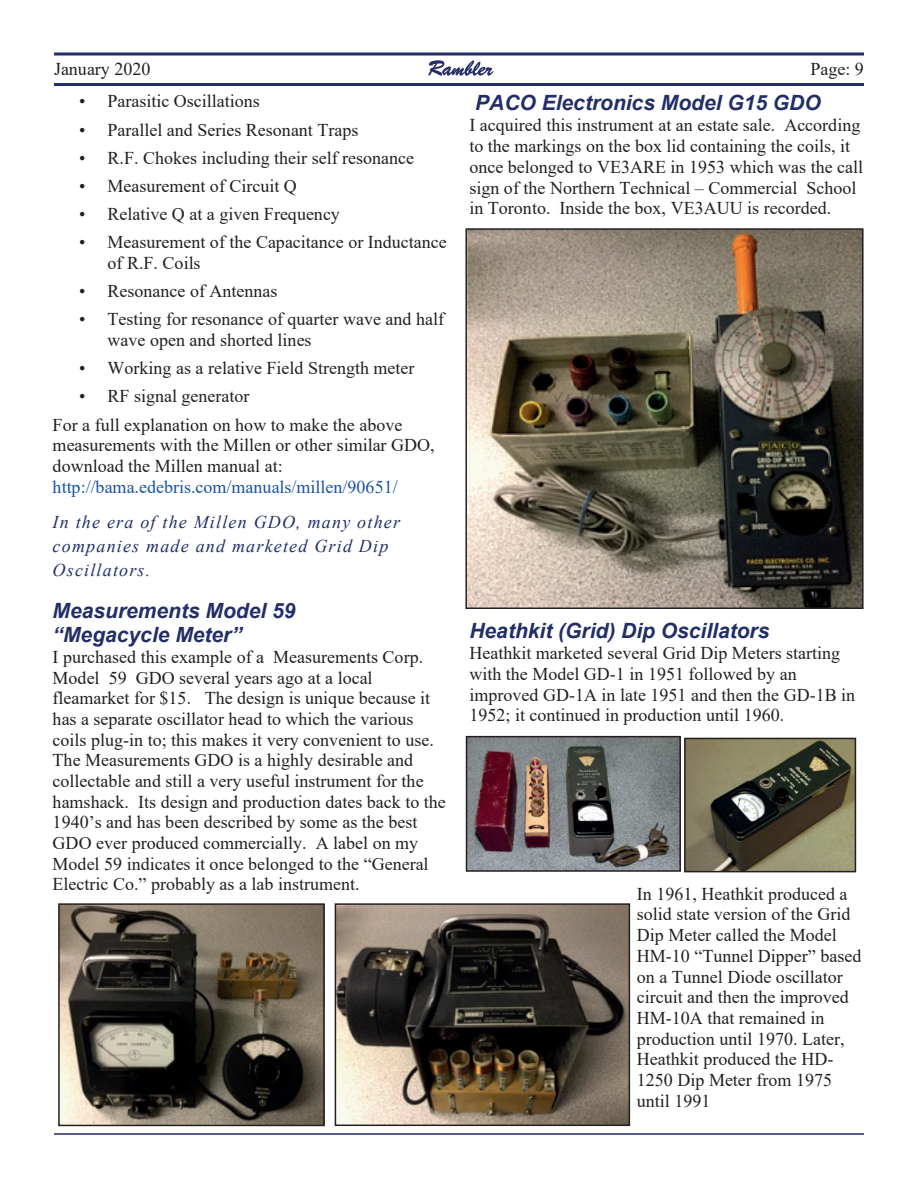
<style>
.page{position:relative;width:918px;height:1188px;background:#fff}
.page>*{position:absolute;margin:0;border:0;box-sizing:border-box;transform-origin:0 0}
.t1{font:italic 700 21px/24.2px "Arial";color:#222e68}
.t2{font:18px/20.7px "Times New Roman";color:#231f20}
.t3{font:italic 18px/23.9px "Times New Roman";letter-spacing:.065em;color:#222e68}
.t4{font:18px "Times New Roman";color:#1853a4}
</style>
<div class="page">
<svg style="left:54px;top:52px;width:810px;height:4px;background:#59628d"></svg>
<hr style="left:54px;top:83px;width:810px;height:3px;background:#222e68">
<svg style="left:428px;top:60px;width:65px;height:16px"></svg>
<hr style="left:54px;top:1133px;width:810px;height:2px;background:#242d67">
<img style="left:61px;top:906px;width:261px;height:217px">
<div style="left:58px;top:903px;width:267px;height:223px;border:2px solid #231f20"></div>
<img style="left:338px;top:906px;width:289px;height:217px">
<div style="left:335px;top:903px;width:295px;height:223px;border:2px solid #231f20"></div>
<img style="left:468px;top:231px;width:393px;height:375px">
<div style="left:465px;top:228px;width:399px;height:381px;border:2px solid #231f20"></div>
<img style="left:469px;top:739px;width:209px;height:130px">
<div style="left:466px;top:736px;width:215px;height:136px;border:2px solid #231f20"></div>
<img style="left:687px;top:741px;width:166px;height:128px">
<div style="left:684px;top:738px;width:172px;height:134px;border:2px solid #231f20"></div>
<p class="t2" style="left:54px;top:61px;width:98px">January 2020</p>
<p class="t2" style="left:810px;top:61px;width:55px">Page: 9</p>
<p class="t2" style="left:79px;top:93px;width:182px">• Parasitic Oscillations</p>
<p class="t2" style="left:79px;top:121px;width:281px">• Parallel and Series Resonant Traps</p>
<p class="t2" style="left:79px;top:149px;width:336px">• R.F. Chokes including their self resonance</p>
<p class="t2" style="left:79px;top:177px;width:219px">• Measurement of Circuit Q</p>
<p class="t2" style="left:79px;top:205px;width:262px">• Relative Q at a given Frequency</p>
<p class="t2" style="left:108px;top:234px;width:341px;text-indent:-28px">• Measurement of the Capacitance or Inductance of R.F. Coils</p>
<p class="t2" style="left:79px;top:283px;width:200px">• Resonance of Antennas</p>
<p class="t2" style="left:108px;top:311px;width:338px;text-indent:-28px">• Testing for resonance of quarter wave and half wave open and shorted lines</p>
<p class="t2" style="left:79px;top:360px;width:337px">• Working as a relative Field Strength meter</p>
<p class="t2" style="left:53px;top:384px;width:351px;line-height:28.2px;text-indent:27px">• RF signal generator<br>For a full explanation on how to make the above</p>
<p class="t2" style="left:53px;top:437px;width:384px">measurements with the Millen or other similar GDO, download the Millen manual at:</p>
<p class="t4" style="left:53px;top:480px;width:347px">http://bama.edebris.com/manuals/millen/90651/</p>
<p class="t3" style="left:53px;top:512px;width:349px">In the era of the Millen GDO, many other companies made and marketed Grid Dip<br>Oscillators.</p>
<p class="t1" style="left:53px;top:600px;width:244px">Measurements Model 59 “Megacycle Meter”</p>
<p class="t2" style="left:53px;top:648px;width:395px">I purchased this example of a Measurements Corp.<br>Model 59 GDO several years ago at a local fleamarket for $15. The design is unique because it has a separate oscillator head to which the various coils plug-in to; this makes it very convenient to use.<br>The Measurements GDO is a highly desirable and collectable and still a very useful instrument for the hamshack. Its design and production dates back to the 1940’s and has been described by some as the best GDO ever produced commercially. A label on my Model 59 indicates it once belonged to the “General Electric Co.” probably as a lab instrument.</p>
<p class="t1" style="left:475px;top:93px;width:347px">PACO Electronics Model G15 GDO</p>
<p class="t2" style="left:469px;top:117px;width:395px">I acquired this instrument at an estate sale. According to the markings on the box lid containing the coils, it once belonged to VE3ARE in 1953 which was the call sign of the Northern Technical – Commercial School in Toronto. Inside the box, VE3AUU is recorded.</p>
<p class="t1" style="left:469px;top:621px;width:302px">Heathkit (Grid) Dip Oscillators</p>
<p class="t2" style="left:469px;top:645px;width:387px">Heathkit marketed several Grid Dip Meters starting with the Model GD-1 in 1951 followed by an improved GD-1A in late 1951 and then the GD-1B in 1952; it continued in production until 1960.</p>
<p class="t2" style="left:637px;top:885px;width:226px">In 1961, Heathkit produced a solid state version of the Grid<br>Dip Meter called the Model<br>HM-10 “Tunnel Dipper” based on a Tunnel Diode oscillator circuit and then the improved<br>HM-10A that remained in production until 1970. Later,<br>Heathkit produced the HD-<br>1250 Dip Meter from 1975 until 1991</p>
</div>
